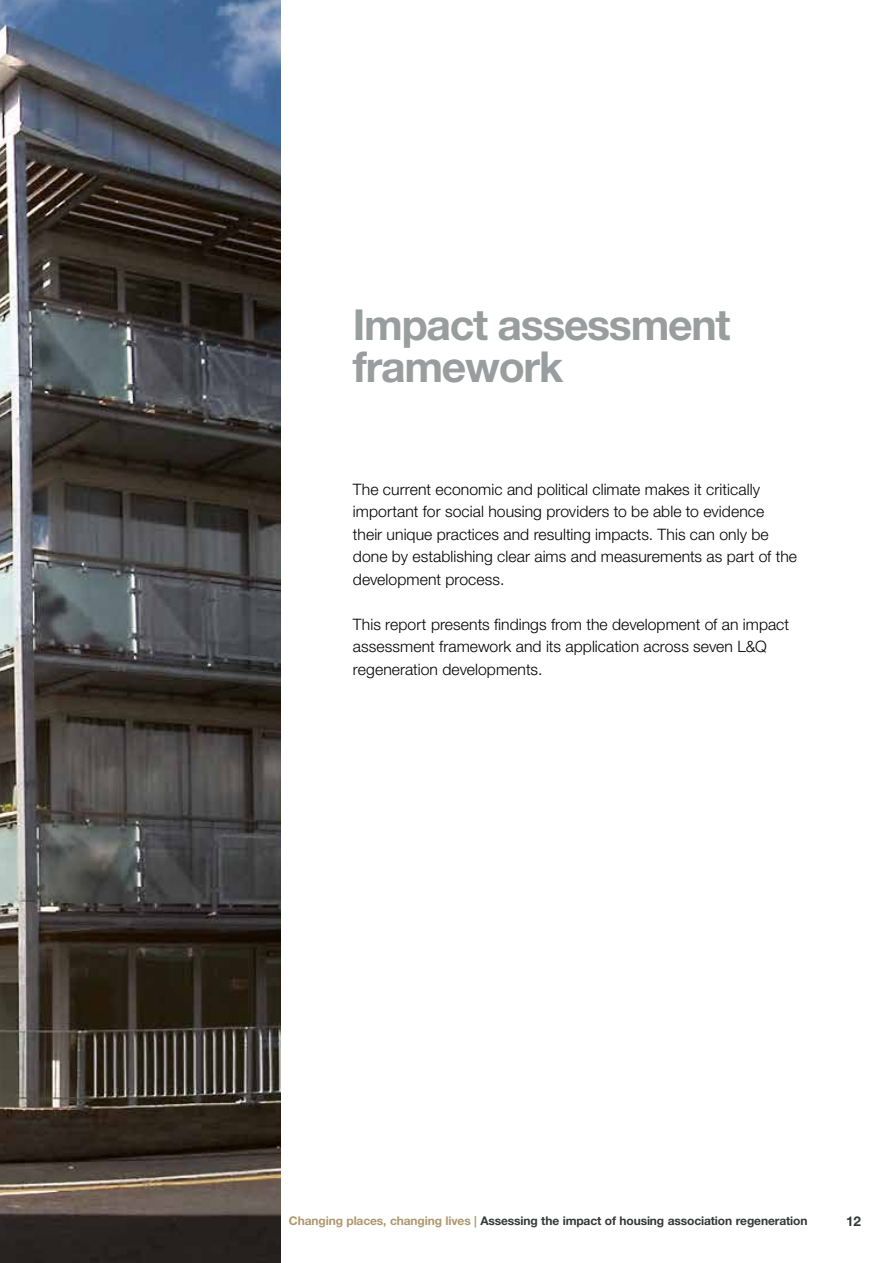
<style>
.page{position:relative;width:893px;height:1263px;background:#fff}
.page>*{position:absolute;margin:0;border:0;box-sizing:border-box;transform-origin:0 0}
.t1{font:700 42.75px/41.8px "Helvetica Neue LT Std";letter-spacing:-.03em;color:#9a9d9d}
.t2{font:300 15.75px/22.5px "Helvetica Neue LT Std";letter-spacing:.005em;color:#000}
.t3{font:700 13.5px "Helvetica Neue LT Std";color:#353837}
.t4{font:700 12px "Helvetica Neue LT Std";letter-spacing:-.01em;color:#353837}
.s1{color:#ae976d}
</style>
<div class="page">
<img style="left:0;top:0;width:281px;height:1263px">
<h1 class="t1" style="left:353px;top:303px;width:379px">Impact assessment framework</h1>
<p class="t2" style="left:353px;top:477px;width:446px">The current economic and political climate makes it critically important for social housing providers to be able to evidence their unique practices and resulting impacts. This can only be done by establishing clear aims and measurements as part of the development process.</p>
<p class="t2" style="left:353px;top:612px;width:438px">This report presents findings from the development of an impact assessment framework and its application across seven L&amp;Q regeneration developments.</p>
<p class="t4" style="left:289px;top:1213px;width:520px"><span class="s1">Changing places, changing lives |</span> Assessing the impact of housing association regeneration</p>
<p class="t3" style="left:846px;top:1213px;width:17px">12</p>
</div>
